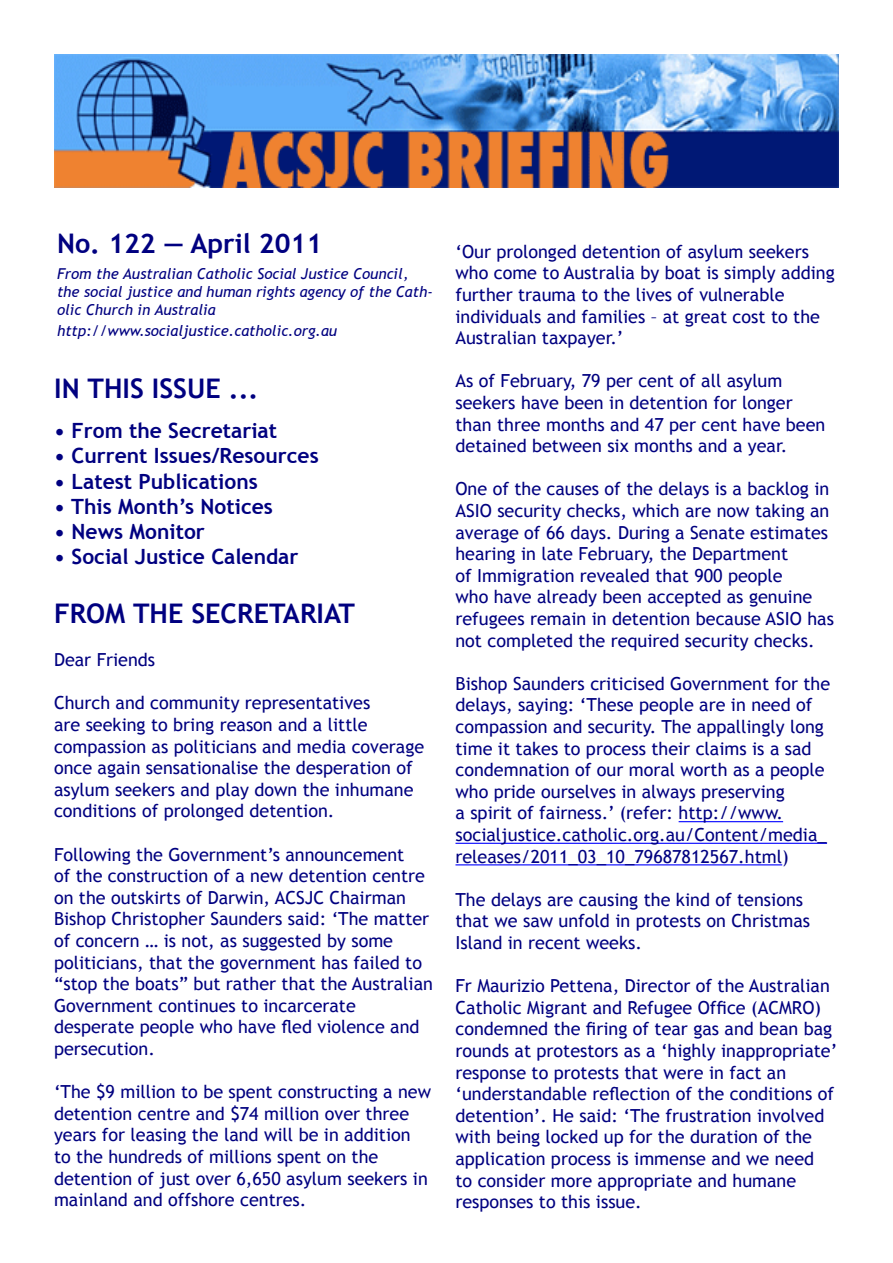
<style>
.page{position:relative;width:893px;height:1263px;background:#fff}
.page>*{position:absolute;margin:0;border:0;box-sizing:border-box;transform-origin:0 0}
.t1{font:700 27px "Trebuchet MS";color:#000080}
.t2{font:700 21px "Trebuchet MS";color:#000080}
.t3{font:18px/21.6px "Trebuchet MS";color:#000080}
.t4{font:italic 15px/18px "Trebuchet MS";color:#000080}
</style>
<div class="page">
<img style="left:54px;top:54px;width:785px;height:133px">
<hr style="left:679px;top:821px;width:104px;height:1px;background:#00f">
<hr style="left:455px;top:843px;width:372px;height:1px;background:#00f">
<hr style="left:455px;top:864px;width:327px;height:1px;background:#00f">
<p class="t1" style="left:57px;top:227px;width:267px">No. 122 — April 2011</p>
<p class="t4" style="left:57px;top:264px;width:377px">From the Australian Catholic Social Justice Council, the social justice and human rights agency of the Cath&shy;olic Church in Australia</p>
<p class="t4" style="left:57px;top:322px;width:282px">http://www.socialjustice.catholic.org.au</p>
<p class="t1" style="left:54px;top:371px;width:206px">IN THIS ISSUE ...</p>
<p class="t2" style="left:54px;top:418px;width:224px">• From the Secretariat</p>
<p class="t2" style="left:54px;top:443px;width:266px">• Current Issues/Resources</p>
<p class="t2" style="left:54px;top:468px;width:205px">• Latest Publications</p>
<p class="t2" style="left:54px;top:493px;width:220px">• This Month’s Notices</p>
<p class="t2" style="left:54px;top:518px;width:152px">• News Monitor</p>
<p class="t2" style="left:54px;top:544px;width:246px">• Social Justice Calendar</p>
<p class="t1" style="left:54px;top:596px;width:303px">FROM THE SECRETARIAT</p>
<p class="t3" style="left:54px;top:649px;width:103px">Dear Friends</p>
<p class="t3" style="left:54px;top:692px;width:372px">Church and community representatives<br>are seeking to bring reason and a little compassion as politicians and media coverage once again sensationalise the desperation of asylum seekers and play down the inhumane conditions of prolonged detention.</p>
<p class="t3" style="left:54px;top:843px;width:380px">Following the Government’s announcement<br>of the construction of a new detention centre on the outskirts of Darwin, ACSJC Chairman Bishop Christopher Saunders said: ‘The matter of concern … is not, as suggested by some politicians, that the government has failed to “stop the boats” but rather that the Australian Government continues to incarcerate desperate people who have fled violence and persecution.</p>
<p class="t3" style="left:54px;top:1081px;width:379px">‘The $9 million to be spent constructing a new detention centre and $74 million over three years for leasing the land will be in addition to the hundreds of millions spent on the detention of just over 6,650 asylum seekers in mainland and offshore centres.</p>
<p class="t3" style="left:455px;top:241px;width:381px">‘Our prolonged detention of asylum seekers who come to Australia by boat is simply adding further trauma to the lives of vulnerable individuals and families – at great cost to the Australian taxpayer.’</p>
<p class="t3" style="left:455px;top:370px;width:371px">As of February, 79 per cent of all asylum seekers have been in detention for longer than three months and 47 per cent have been detained between six months and a year.</p>
<p class="t3" style="left:455px;top:478px;width:380px">One of the causes of the delays is a backlog in ASIO security checks, which are now taking an average of 66 days. During a Senate estimates hearing in late February, the Department<br>of Immigration revealed that 900 people<br>who have already been accepted as genuine refugees remain in detention because ASIO has not completed the required security checks.</p>
<p class="t3" style="left:455px;top:673px;width:376px">Bishop Saunders criticised Government for the delays, saying: ‘These people are in need of compassion and security. The appallingly long time it takes to process their claims is a sad condemnation of our moral worth as a people who pride ourselves in always preserving<br>a spirit of fairness.’ (refer: http://www. socialjustice.catholic.org.au/Content/media_ releases/2011_03_10_79687812567.html)</p>
<p class="t3" style="left:455px;top:889px;width:356px">The delays are causing the kind of tensions that we saw unfold in protests on Christmas<br>Island in recent weeks.</p>
<p class="t3" style="left:455px;top:975px;width:383px">Fr Maurizio Pettena, Director of the Australian Catholic Migrant and Refugee Office (ACMRO) condemned the firing of tear gas and bean bag rounds at protestors as a ‘highly inappropriate’ response to protests that were in fact an ‘understandable reflection of the conditions of detention’. He said: ‘The frustration involved with being locked up for the duration of the application process is immense and we need<br>to consider more appropriate and humane responses to this issue.</p>
</div>
